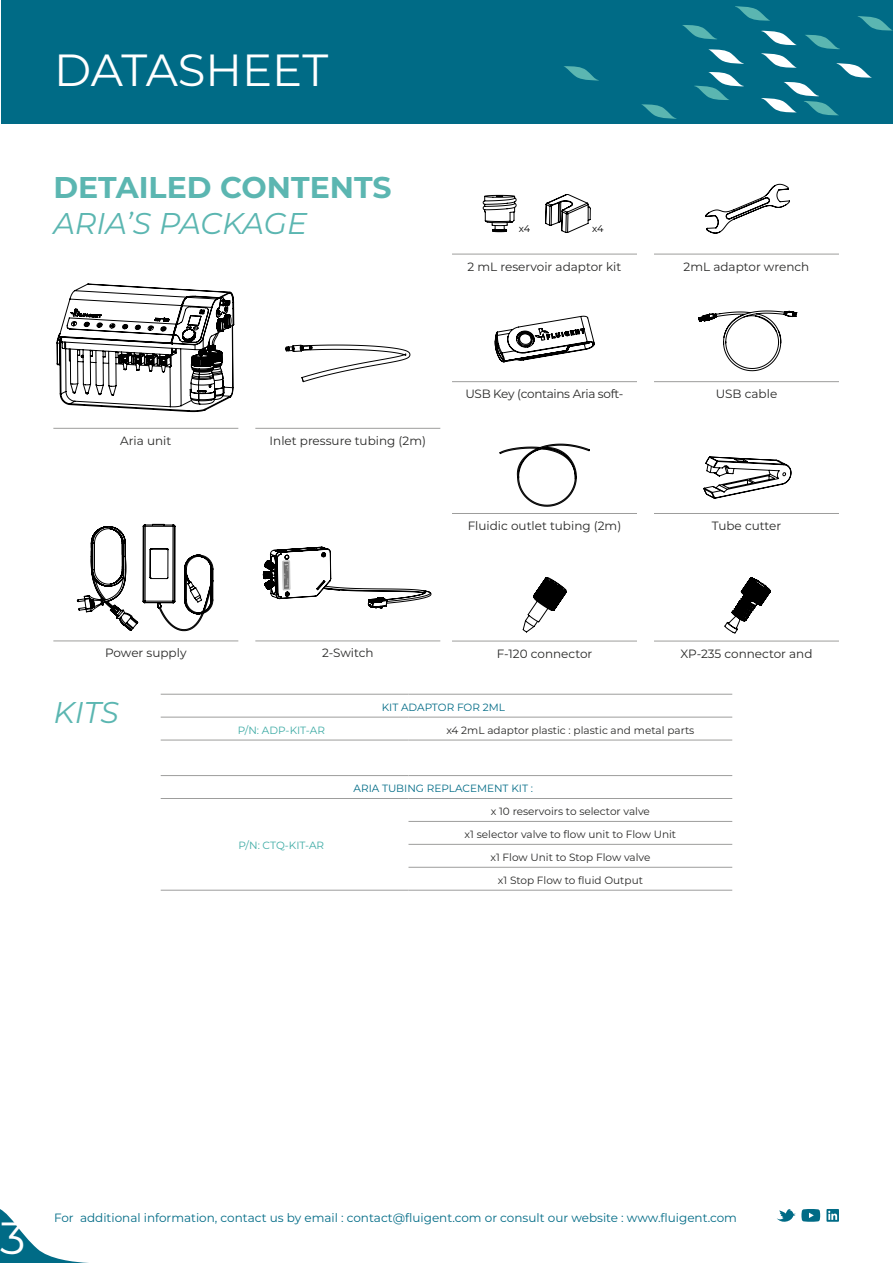
<style>
.page{position:relative;width:893px;height:1263px;background:#fff}
.page>*{position:absolute;margin:0;border:0;box-sizing:border-box;transform-origin:0 0}
.t1{font:45px "Montserrat";color:#fff}
.t2{font:italic 30px "Montserrat";color:#5bb6b1}
.t3{font:700 30px "Montserrat";color:#5bb6b1}
.t4{font:12px "Montserrat";color:#282827}
.t5{font:12px "Montserrat";color:#006b86}
.t6{font:12px "Montserrat";letter-spacing:-.025em;color:#282827}
.t7{font:10.5px/23px "Montserrat";color:#282827;text-align:center}
.t8{font:10.5px "Montserrat";color:#006b86}
.t9{font:10.5px "Montserrat";color:#3eaba5}
.t10{font:9.75px "Montserrat";color:#000}
</style>
<div class="page">
<div style="left:1px;top:0;width:891px;height:124px;background:#006b86"></div>
<svg style="left:564px;top:66px;width:35px;height:15px"></svg>
<svg style="left:641px;top:104px;width:35px;height:15px"></svg>
<svg style="left:682px;top:6px;width:211px;height:109px"></svg>
<svg style="left:777px;top:1209px;width:43px;height:13px"></svg>
<svg style="left:826px;top:1209px;width:13px;height:13px"></svg>
<svg style="left:0;top:1209px;width:89px;height:54px"></svg>
<svg style="left:56px;top:283px;width:178px;height:129px"></svg>
<svg style="left:285px;top:345px;width:125px;height:38px"></svg>
<svg style="left:77px;top:524px;width:136px;height:107px"></svg>
<svg style="left:263px;top:547px;width:168px;height:61px"></svg>
<svg style="left:483px;top:195px;width:33px;height:37px"></svg>
<svg style="left:545px;top:194px;width:46px;height:39px"></svg>
<svg style="left:705px;top:184px;width:85px;height:50px"></svg>
<svg style="left:495px;top:316px;width:100px;height:46px"></svg>
<svg style="left:698px;top:310px;width:99px;height:61px"></svg>
<svg style="left:500px;top:444px;width:90px;height:62px"></svg>
<svg style="left:703px;top:456px;width:88px;height:43px"></svg>
<svg style="left:523px;top:577px;width:44px;height:55px"></svg>
<svg style="left:724px;top:577px;width:47px;height:56px"></svg>
<hr style="left:53px;top:428px;width:185px;height:1px;background:#9d9d9c">
<hr style="left:255px;top:428px;width:185px;height:1px;background:#9d9d9c">
<hr style="left:53px;top:641px;width:185px;height:1px;background:#9d9d9c">
<hr style="left:255px;top:641px;width:185px;height:1px;background:#9d9d9c">
<hr style="left:452px;top:254px;width:185px;height:1px;background:#9d9d9c">
<hr style="left:654px;top:254px;width:185px;height:1px;background:#9d9d9c">
<hr style="left:452px;top:381px;width:185px;height:1px;background:#9d9d9c">
<hr style="left:654px;top:381px;width:185px;height:1px;background:#9d9d9c">
<hr style="left:452px;top:513px;width:185px;height:1px;background:#9d9d9c">
<hr style="left:654px;top:513px;width:185px;height:1px;background:#9d9d9c">
<hr style="left:452px;top:641px;width:185px;height:1px;background:#9d9d9c">
<hr style="left:654px;top:641px;width:185px;height:1px;background:#9d9d9c">
<hr style="left:161px;top:694px;width:247px;height:1px;background:#9d9d9c">
<hr style="left:408px;top:694px;width:324px;height:1px;background:#9d9d9c">
<hr style="left:161px;top:717px;width:247px;height:1px;background:#9d9d9c">
<hr style="left:161px;top:740px;width:247px;height:1px;background:#9d9d9c">
<hr style="left:161px;top:775px;width:247px;height:1px;background:#9d9d9c">
<hr style="left:161px;top:798px;width:247px;height:1px;background:#9d9d9c">
<hr style="left:161px;top:890px;width:247px;height:1px;background:#9d9d9c">
<hr style="left:408px;top:717px;width:324px;height:1px;background:#9d9d9c">
<hr style="left:408px;top:740px;width:324px;height:1px;background:#9d9d9c">
<hr style="left:408px;top:775px;width:324px;height:1px;background:#9d9d9c">
<hr style="left:408px;top:798px;width:324px;height:1px;background:#9d9d9c">
<hr style="left:408px;top:821px;width:324px;height:1px;background:#9d9d9c">
<hr style="left:408px;top:844px;width:324px;height:1px;background:#9d9d9c">
<hr style="left:408px;top:867px;width:324px;height:1px;background:#9d9d9c">
<hr style="left:408px;top:890px;width:324px;height:1px;background:#9d9d9c">
<h1 class="t1" style="left:54px;top:39px;width:276px">DATASHEET</h1>
<h2 class="t3" style="left:53px;top:166px;width:340px">DETAILED CONTENTS</h2>
<h2 class="t2" style="left:53px;top:203px;width:255px">ARIA’S PACKAGE</h2>
<p class="t10" style="left:519px;top:222px;width:13px">x4</p>
<p class="t10" style="left:592px;top:222px;width:13px">x4</p>
<p class="t4" style="left:468px;top:258px;width:155px">2 mL reservoir adaptor kit</p>
<p class="t4" style="left:684px;top:258px;width:127px">2mL adaptor wrench</p>
<p class="t4" style="left:120px;top:432px;width:53px">Aria unit</p>
<p class="t4" style="left:270px;top:432px;width:158px">Inlet pressure tubing (2m)</p>
<p class="t6" style="left:465px;top:386px;width:160px">USB Key (contains Aria soft-</p>
<p class="t4" style="left:716px;top:386px;width:63px">USB cable</p>
<p class="t4" style="left:468px;top:517px;width:155px">Fluidic outlet tubing (2m)</p>
<p class="t4" style="left:712px;top:517px;width:71px">Tube cutter</p>
<p class="t4" style="left:105px;top:645px;width:83px">Power supply</p>
<p class="t4" style="left:322px;top:645px;width:53px">2-Switch</p>
<p class="t4" style="left:497px;top:645px;width:97px">F-120 connector</p>
<p class="t4" style="left:680px;top:645px;width:134px">XP-235 connector and</p>
<h2 class="t2" style="left:53px;top:692px;width:67px">KITS</h2>
<p class="t8" style="left:382px;top:700px;width:125px">KIT ADAPTOR FOR 2ML</p>
<p class="t9" style="left:238px;top:723px;width:89px">P/N: ADP-KIT-AR</p>
<p class="t7" style="left:446px;top:718px;width:250px">x4 2mL adaptor plastic : plastic and metal parts</p>
<p class="t9" style="left:239px;top:838px;width:87px">P/N: CTQ-KIT-AR</p>
<p class="t8" style="left:354px;top:781px;width:181px">ARIA TUBING REPLACEMENT KIT :</p>
<p class="t7" style="left:465px;top:799px;width:213px">x 10 reservoirs to selector valve<br>x1 selector valve to flow unit to Flow Unit x1 Flow Unit to Stop Flow valve<br>x1 Stop Flow to fluid Output</p>
<h1 class="t1" style="left:0;top:1207px;width:27px">3</h1>
<p class="t5" style="left:54px;top:1209px;width:684px">For additional information, contact us by email : contact@fluigent.com or consult our website : www.fluigent.com</p>
</div>
